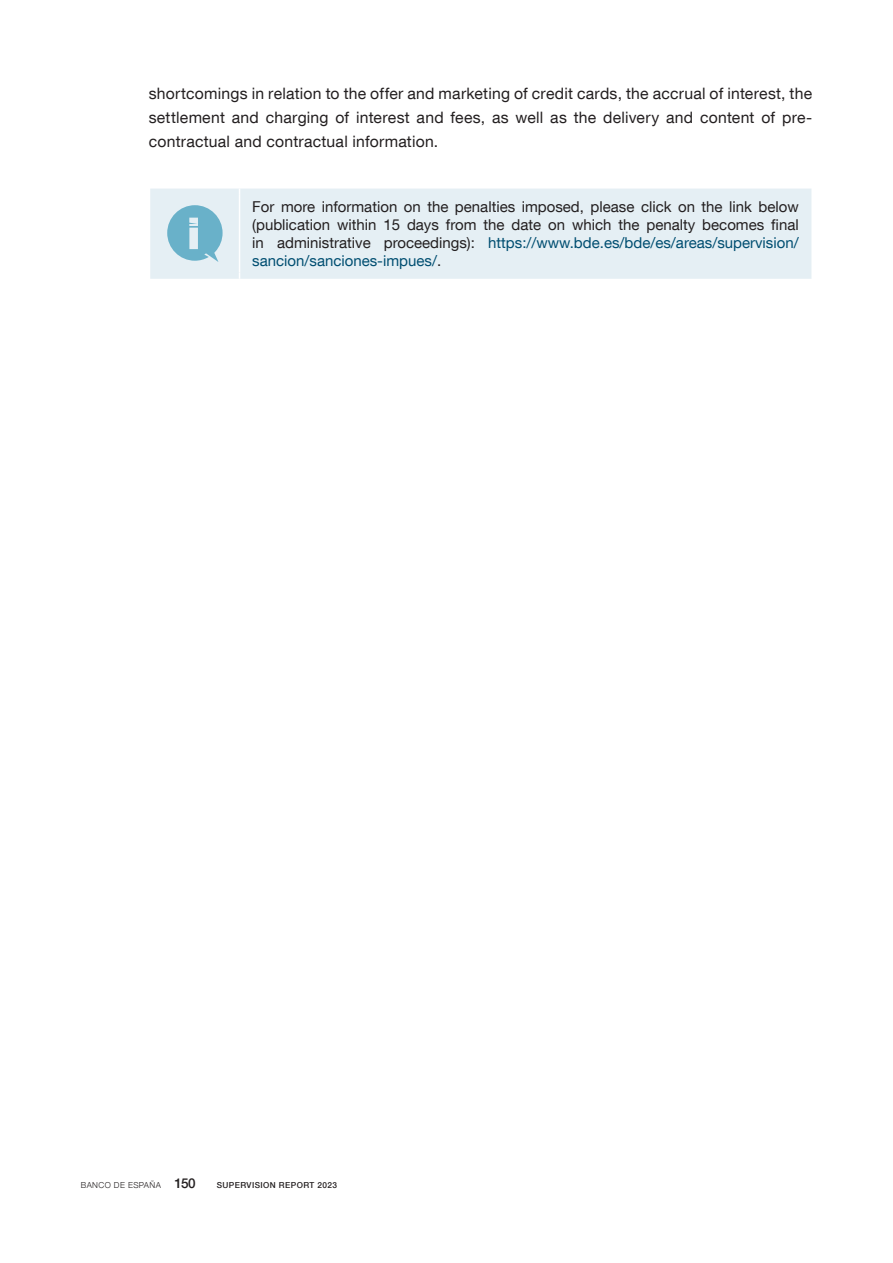
<style>
.page{position:relative;width:893px;height:1263px;background:#fff}
.page>*{position:absolute;margin:0;border:0;box-sizing:border-box;transform-origin:0 0}
.Texto_capítulo{font:15.75px/24px "Bd E Neue Helvetica";letter-spacing:.015em;color:#231f20;text-align:justify}
.Información_texto{font:15px/18px "Bd E Neue Helvetica";color:#231f20;text-align:justify}
.t1{font:500 8.25px "Bd E Neue Helvetica";letter-spacing:.05em;color:#231f20}
.t2{font:300 8.25px "Bd E Neue Helvetica";letter-spacing:.05em;color:#231f20}
.s1{color:#004e71}
.s2{font-weight:500;font-size:13.5px}
</style>
<div class="page">
<hr style="left:892px;top:0;width:1px;height:72px;background:#e6eff5">
<hr style="left:892px;top:74px;width:1px;height:73px;background:#e6eff5">
<hr style="left:892px;top:149px;width:1px;height:72px;background:#e6eff5">
<hr style="left:892px;top:223px;width:1px;height:73px;background:#e6eff5">
<hr style="left:892px;top:298px;width:1px;height:72px;background:#e6eff5">
<hr style="left:892px;top:372px;width:1px;height:72px;background:#e6eff5">
<hr style="left:892px;top:446px;width:1px;height:73px;background:#e6eff5">
<hr style="left:892px;top:521px;width:1px;height:72px;background:#e6eff5">
<hr style="left:892px;top:595px;width:1px;height:73px;background:#e6eff5">
<hr style="left:892px;top:670px;width:1px;height:72px;background:#e6eff5">
<hr style="left:892px;top:744px;width:1px;height:72px;background:#72b1c8">
<hr style="left:892px;top:819px;width:1px;height:72px;background:#e6eff5">
<hr style="left:892px;top:893px;width:1px;height:72px;background:#e6eff5">
<hr style="left:892px;top:967px;width:1px;height:73px;background:#e6eff5">
<hr style="left:892px;top:1042px;width:1px;height:72px;background:#e6eff5">
<hr style="left:892px;top:1116px;width:1px;height:72px;background:#e6eff5">
<hr style="left:892px;top:1191px;width:1px;height:72px;background:#e6eff5">
<div style="left:150px;top:189px;width:661px;height:90px;background:#e5eff4"></div>
<hr style="left:239px;top:195px;width:1px;height:77px;background:#fff">
<svg style="left:167px;top:205px;width:56px;height:57px;background:#90c4d6"></svg>
<p class="Texto_capítulo" style="left:149px;top:81px;width:665px">shortcomings in relation to the offer and marketing of credit cards, the accrual of interest, the settlement and charging of interest and fees, as well as the delivery and content of pre&shy;contractual and contractual information.</p>
<p class="Información_texto" style="left:252px;top:197px;width:548px">For more information on the penalties imposed, please click on the link below (publication within 15 days from the date on which the penalty becomes final in administrative proceedings): <span class="s1">https://www.bde.es/bde/es/areas/supervision/ sancion/sanciones-impues/</span>.</p>
<p class="t2" style="left:81px;top:1180px;width:116px">BANCO DE ESPAÑA <span class="s2">150</span></p>
<p class="t1" style="left:217px;top:1180px;width:122px">SUPERVISION REPORT 2023</p>
</div>
